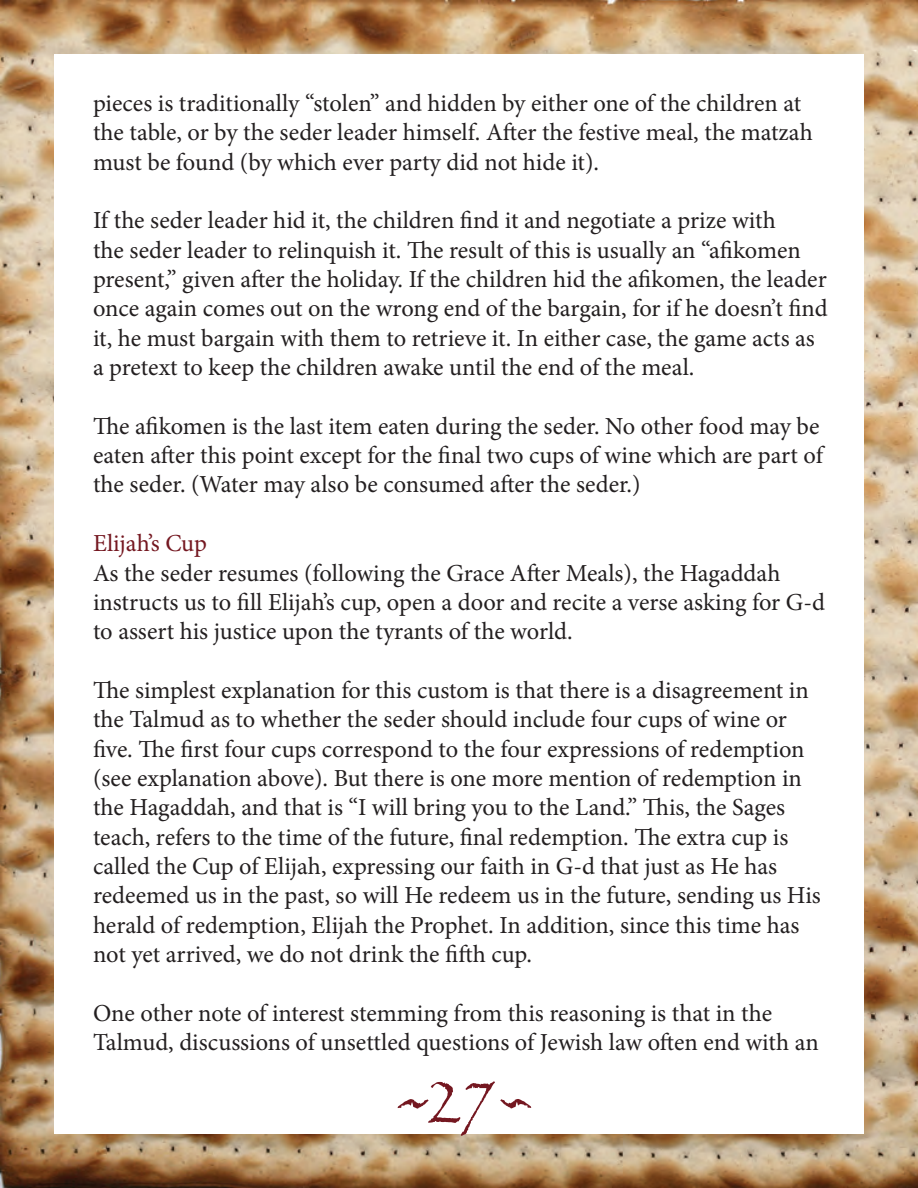
<style>
.page{position:relative;width:918px;height:1188px;background:#fff}
.page>*{position:absolute;margin:0;border:0;box-sizing:border-box;transform-origin:0 0}
.t1{font:90px "Papyrus";color:#741720}
.t2{font:72px "Papyrus";color:#741720}
.t3{font:24.45px/29.4px "Minion Pro";color:#231f20}
.t4{font:24.45px "Minion Pro";color:#741720}
</style>
<div class="page">
<img style="left:0;top:0;width:918px;height:1188px">
<div style="left:54px;top:54px;width:810px;height:1080px;background:#fff"></div>
<p class="t3" style="left:93px;top:88px;width:721px">pieces is traditionally “stolen” and hidden by either one of the children at the table, or by the seder leader himself. After the festive meal, the matzah must be found (by which ever party did not hide it).</p>
<p class="t3" style="left:93px;top:206px;width:736px">If the seder leader hid it, the children find it and negotiate a prize with<br>the seder leader to relinquish it. The result of this is usually an “afikomen present,” given after the holiday. If the children hid the afikomen, the leader once again comes out on the wrong end of the bargain, for if he doesn’t find it, he must bargain with them to retrieve it. In either case, the game acts as a pretext to keep the children awake until the end of the meal.</p>
<p class="t3" style="left:93px;top:411px;width:732px">The afikomen is the last item eaten during the seder. No other food may be eaten after this point except for the final two cups of wine which are part of the seder. (Water may also be consumed after the seder.)</p>
<p class="t4" style="left:93px;top:527px;width:115px">Elijah’s Cup</p>
<p class="t3" style="left:93px;top:558px;width:734px">As the seder resumes (following the Grace After Meals), the Hagaddah instructs us to fill Elijah’s cup, open a door and recite a verse asking for G-d to assert his justice upon the tyrants of the world.</p>
<p class="t3" style="left:93px;top:676px;width:729px">The simplest explanation for this custom is that there is a disagreement in the Talmud as to whether the seder should include four cups of wine or five. The first four cups correspond to the four expressions of redemption (see explanation above). But there is one more mention of redemption in the Hagaddah, and that is “I will bring you to the Land.” This, the Sages teach, refers to the time of the future, final redemption. The extra cup is called the Cup of Elijah, expressing our faith in G-d that just as He has redeemed us in the past, so will He redeem us in the future, sending us His herald of redemption, Elijah the Prophet. In addition, since this time has not yet arrived, we do not drink the fifth cup.</p>
<p class="t3" style="left:93px;top:998px;width:727px">One other note of interest stemming from this reasoning is that in the<br>Talmud, discussions of unsettled questions of Jewish law often end with an</p>
<h2 class="t2" style="left:423px;top:1056px;width:77px">27</h2>
<h1 class="t1" style="left:395px;top:1065px;width:38px">˜</h1>
</div>
